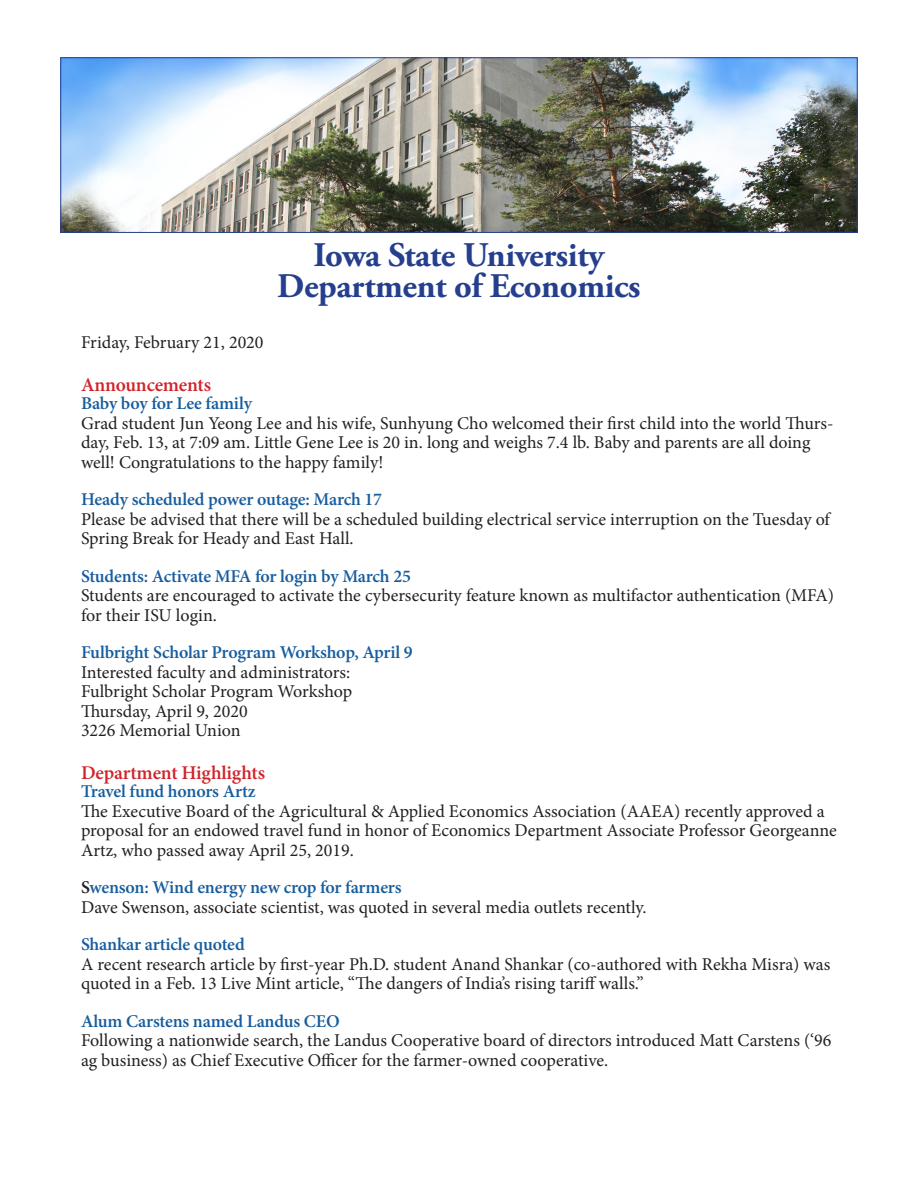
<style>
.page{position:relative;width:918px;height:1188px;background:#fff}
.page>*{position:absolute;margin:0;border:0;box-sizing:border-box;transform-origin:0 0}
.t1{font:700 34.5px "Adobe Garamond Pro";letter-spacing:-.01em;color:#253f8e}
.t2{font:600 19.5px "Minion Pro";letter-spacing:-.01em;color:#d1232a}
.Paragraph{font:18px/19.5px "Minion Pro";color:#231f20}
.Subtitles{font:600 18px "Minion Pro";letter-spacing:-.01em;color:#175d9e}
.s1{color:#231f20}
</style>
<div class="page">
<img style="left:62px;top:59px;width:794px;height:172px">
<div style="left:60px;top:57px;width:798px;height:176px;border:1px solid #253f8e"></div>
<p class="t1" style="left:314px;top:235px;width:292px">Iowa State University</p>
<p class="t1" style="left:277px;top:266px;width:365px">Department of Economics</p>
<p class="Paragraph" style="left:81px;top:333px;width:184px">Friday, February 21, 2020</p>
<p class="t2" style="left:81px;top:372px;width:132px">Announcements</p>
<p class="Subtitles" style="left:81px;top:391px;width:173px">Baby boy for Lee family</p>
<p class="Paragraph" style="left:81px;top:413px;width:754px">Grad student Jun Yeong Lee and his wife, Sunhyung Cho welcomed their first child into the world Thurs&shy;day, Feb. 13, at 7:09 am. Little Gene Lee is 20 in. long and weighs 7.4 lb. Baby and parents are all doing well! Congratulations to the happy family!</p>
<p class="Subtitles" style="left:81px;top:487px;width:303px">Heady scheduled power outage: March 17</p>
<p class="Paragraph" style="left:81px;top:509px;width:750px">Please be advised that there will be a scheduled building electrical service interruption on the Tuesday of<br>Spring Break for Heady and East Hall.</p>
<p class="Subtitles" style="left:81px;top:564px;width:331px">Students: Activate MFA for login by March 25</p>
<p class="Paragraph" style="left:81px;top:586px;width:755px">Students are encouraged to activate the cybersecurity feature known as multifactor authentication (MFA) for their ISU login.</p>
<p class="Subtitles" style="left:81px;top:640px;width:333px">Fulbright Scholar Program Workshop, April 9</p>
<p class="Paragraph" style="left:81px;top:662px;width:271px">Interested faculty and administrators:</p>
<p class="Paragraph" style="left:81px;top:682px;width:273px">Fulbright Scholar Program Workshop</p>
<p class="Paragraph" style="left:81px;top:701px;width:168px">Thursday, April 9, 2020</p>
<p class="Paragraph" style="left:81px;top:721px;width:161px">3226 Memorial Union</p>
<p class="t2" style="left:81px;top:759px;width:186px">Department Highlights</p>
<p class="Subtitles" style="left:81px;top:779px;width:176px">Travel fund honors Artz</p>
<p class="Paragraph" style="left:81px;top:801px;width:757px">The Executive Board of the Agricultural &amp; Applied Economics Association (AAEA) recently approved a proposal for an endowed travel fund in honor of Economics Department Associate Professor Georgeanne<br>Artz, who passed away April 25, 2019.</p>
<p class="Subtitles" style="left:81px;top:875px;width:322px"><span class="s1">S</span>wenson: Wind energy new crop for farmers</p>
<p class="Paragraph" style="left:81px;top:897px;width:567px">Dave Swenson, associate scientist, was quoted in several media outlets recently.</p>
<p class="Subtitles" style="left:81px;top:932px;width:165px">Shankar article quoted</p>
<p class="Paragraph" style="left:81px;top:954px;width:751px">A recent research article by first-year Ph.D. student Anand Shankar (co-authored with Rekha Misra) was quoted in a Feb. 13 Live Mint article, “The dangers of India’s rising tariff walls.”</p>
<p class="Subtitles" style="left:81px;top:1008px;width:260px">Alum Carstens named Landus CEO</p>
<p class="Paragraph" style="left:81px;top:1031px;width:752px">Following a nationwide search, the Landus Cooperative board of directors introduced Matt Carstens (‘96 ag business) as Chief Executive Officer for the farmer-owned cooperative.</p>
</div>
